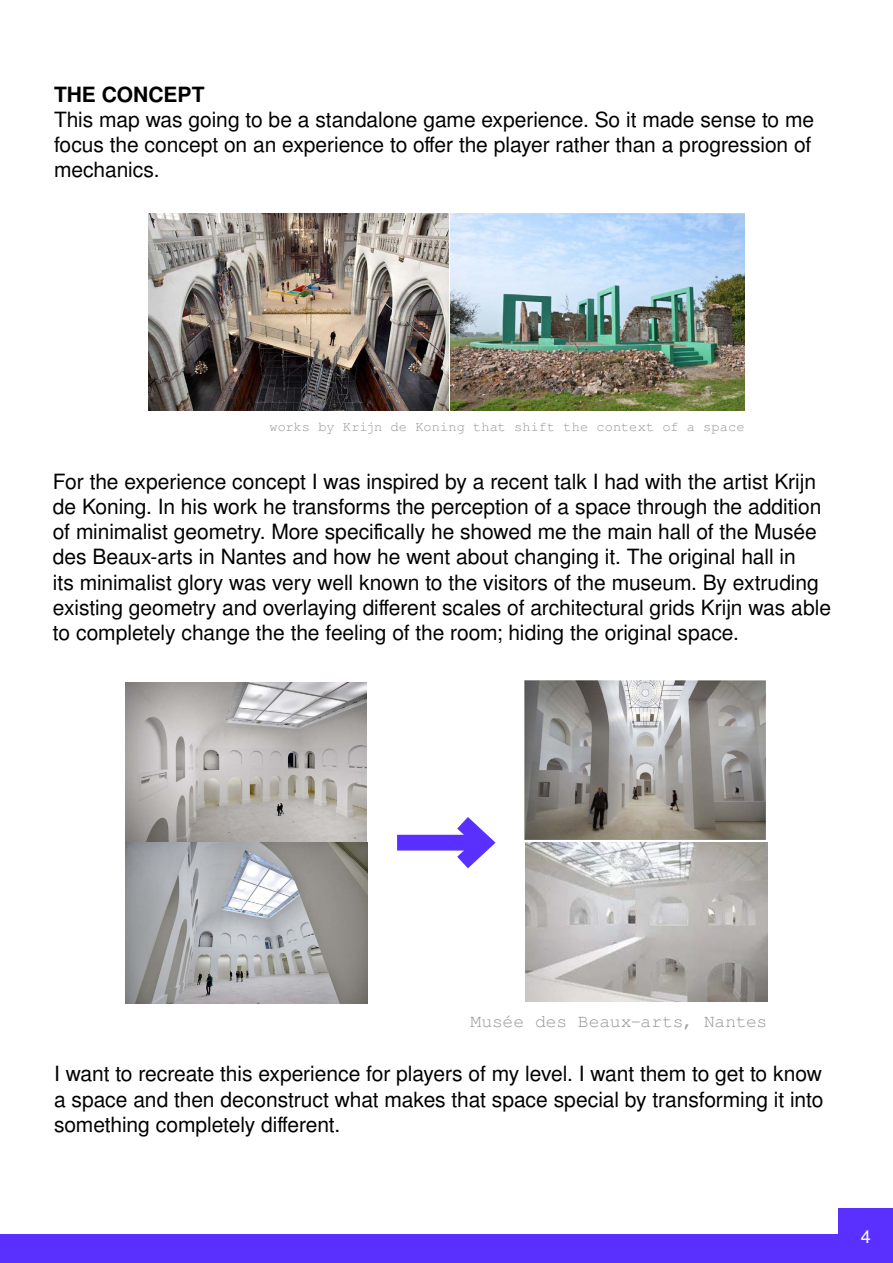
<style>
.page{position:relative;width:893px;height:1263px;background:#fff}
.page>*{position:absolute;margin:0;border:0;box-sizing:border-box;transform-origin:0 0}
.t1{font:21px/25.2px "Free Sans";letter-spacing:-.005em;color:#000}
.t2{font:700 21px "Free Sans";color:#000}
.t3{font:18px "Free Mono";letter-spacing:-.01em;color:#939598}
.t4{font:18px "Free Sans";color:#fff}
.t5{font:13.65px "Free Mono";letter-spacing:.005em;color:#939598}
</style>
<div class="page">
<div style="left:0;top:1235px;width:893px;height:28px;background:#5930ff"></div>
<div style="left:839px;top:1209px;width:54px;height:54px;background:#5930ff"></div>
<img style="left:148px;top:213px;width:300px;height:198px">
<img style="left:451px;top:213px;width:294px;height:198px">
<img style="left:125px;top:682px;width:242px;height:321px">
<img style="left:526px;top:842px;width:241px;height:160px">
<img style="left:525px;top:680px;width:241px;height:160px">
<div style="left:397px;top:835px;width:87px;height:15px;background:#5930ff"></div>
<svg style="left:440px;top:817px;width:56px;height:52px"></svg>
<p class="t2" style="left:54px;top:79px;width:64px">THE CONCEPT</p>
<p class="t1" style="left:54px;top:108px;width:762px">This map was going to be a standalone game experience. So it made sense to me focus the concept on an experience to offer the player rather than a progression of mechanics.</p>
<p class="t5" style="left:269px;top:420px;width:477px">works by Krijn de Koning that shift the context of a space</p>
<p class="t1" style="left:53px;top:470px;width:780px">For the experience concept I was inspired by a recent talk I had with the artist Krijn de Koning. In his work he transforms the perception of a space through the addition of minimalist geometry. More specifically he showed me the main hall of the Musée des Beaux-arts in Nantes and how he went about changing it. The original hall in<br>its minimalist glory was very well known to the visitors of the museum. By extruding existing geometry and overlaying different scales of architectural grids Krijn was able to completely change the the feeling of the room; hiding the original space.</p>
<p class="t3" style="left:470px;top:1012px;width:298px">Musée des Beaux-arts, Nantes</p>
<p class="t1" style="left:54px;top:1062px;width:771px;text-align:justify">I want to recreate this experience for players of my level. I want them to get to know a space and then deconstruct what makes that space special by transforming it into something completely different.</p>
<p class="t4" style="left:861px;top:1224px;width:12px">4</p>
</div>
